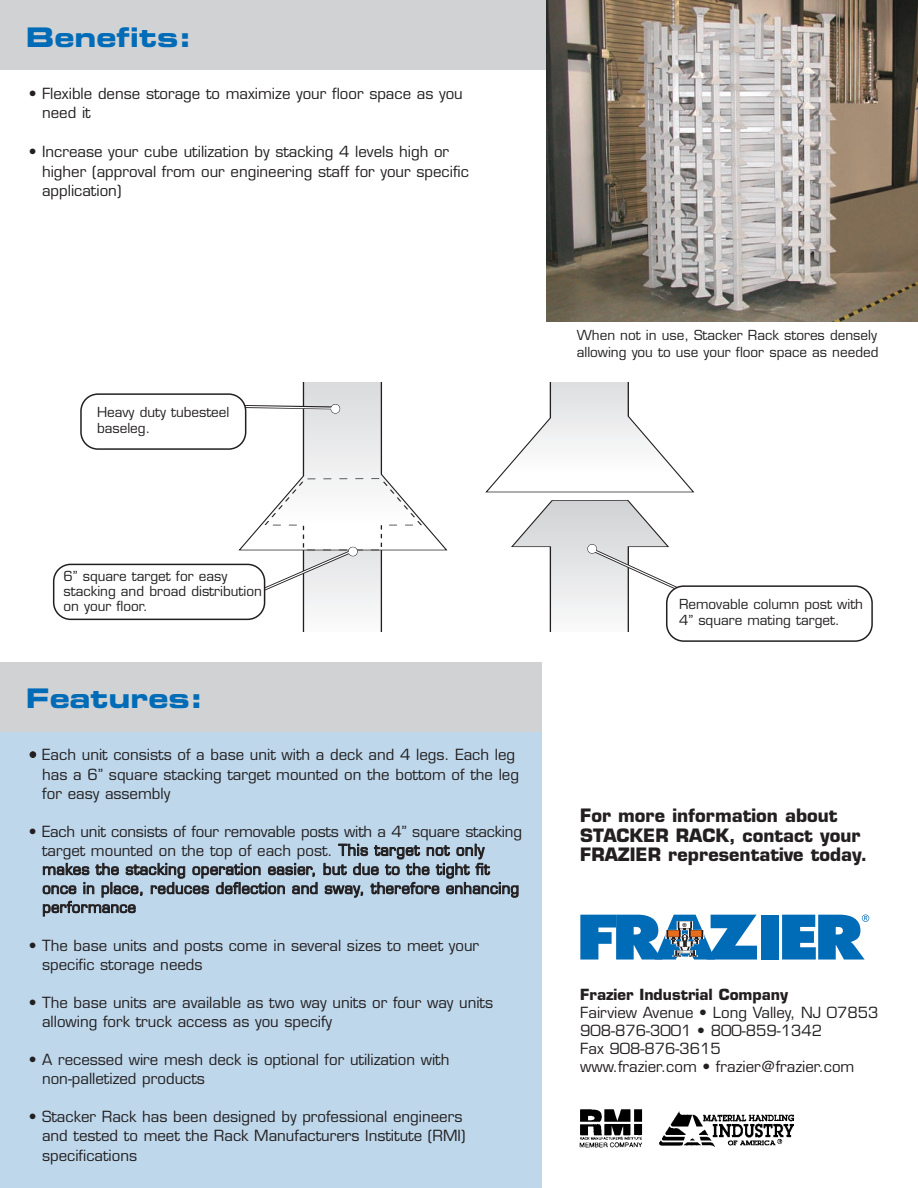
<style>
.page{position:relative;width:918px;height:1188px;background:#fff}
.page>*{position:absolute;margin:0;border:0;box-sizing:border-box;transform-origin:0 0}
.t1{font:27px "Eurostile Bold Extended Two";color:#006bb6}
.t2{font:700 18px/19.5px "Eurostile";color:#231f20}
.t3{font:15px/19px "Eurostile";color:#231f20}
.t4{font:700 15px "Eurostile";color:#231f20}
.t5{font:13.5px/16.5px "Eurostile";color:#231f20}
.t6{font:800 5.25px "Futura";color:#231f20}
</style>
<div class="page">
<div style="left:0;top:0;width:550px;height:70px;background:#d1d2d4"></div>
<div style="left:0;top:666px;width:542px;height:522px;background:#bed7eb"></div>
<div style="left:0;top:662px;width:542px;height:70px;background:#d1d2d4"></div>
<div style="left:761px;top:915px;width:18px;height:45px;background:#006bb6"></div>
<svg style="left:580px;top:915px;width:177px;height:45px"></svg>
<div style="left:679px;top:921px;width:12px;height:7px;background:#fff"></div>
<div style="left:678px;top:921px;width:13px;height:7px;border:1px solid #231f20"></div>
<svg style="left:782px;top:915px;width:87px;height:45px"></svg>
<img style="left:579px;top:1109px;width:215px;height:39px">
<img style="left:546px;top:0;width:372px;height:322px">
<svg style="left:485px;top:383px;width:209px;height:110px"></svg>
<svg style="left:53px;top:383px;width:395px;height:248px"></svg>
<svg style="left:511px;top:500px;width:362px;height:142px"></svg>
<h1 class="t1" style="left:26px;top:27px;width:168px">Benefits:</h1>
<p class="t3" style="left:42px;top:85px;width:422px;line-height:19.5px;text-indent:-13px">• Flexible dense storage to maximize your floor space as you need it</p>
<p class="t3" style="left:42px;top:144px;width:428px;line-height:19.5px;text-indent:-13px">• Increase your cube utilization by stacking 4 levels high or higher (approval from our engineering staff for your specific application)</p>
<p class="t5" style="left:97px;top:405px;width:134px">Heavy duty tubesteel baseleg.</p>
<p class="t5" style="left:64px;top:570px;width:200px;line-height:15px">6” square target for easy stacking and broad distribution on your floor.</p>
<h1 class="t1" style="left:26px;top:689px;width:179px">Features:</h1>
<p class="t3" style="left:42px;top:747px;width:478px;text-indent:-13px">• Each unit consists of a base unit with a deck and 4 legs. Each leg has a 6” square stacking target mounted on the bottom of the leg for easy assembly</p>
<p class="t3" style="left:42px;top:823px;width:481px;text-indent:-13px">• Each unit consists of four removable posts with a 4” square stacking target mounted on the top of each post. This target not only makes the stacking operation easier, but due to the tight fit once in place, reduces deflection and sway, therefore enhancing performance</p>
<p class="t3" style="left:42px;top:938px;width:439px;text-indent:-13px">• The base units and posts come in several sizes to meet your specific storage needs</p>
<p class="t3" style="left:42px;top:995px;width:453px;text-indent:-13px">• The base units are available as two way units or four way units allowing fork truck access as you specify</p>
<p class="t3" style="left:42px;top:1052px;width:409px;text-indent:-13px">• A recessed wire mesh deck is optional for utilization with non-palletized products</p>
<p class="t3" style="left:42px;top:1109px;width:425px;text-indent:-13px">• Stacker Rack has been designed by professional engineers and tested to meet the Rack Manufacturers Institute (RMI) specifications</p>
<p class="t5" style="left:577px;top:328px;width:303px">When not in use, Stacker Rack stores densely allowing you to use your floor space as needed</p>
<p class="t5" style="left:679px;top:597px;width:186px">Removable column post with<br>4” square mating target.</p>
<p class="t2" style="left:580px;top:808px;width:289px">For more information about<br>STACKER RACK, contact your<br>FRAZIER representative today.</p>
<p class="t6" style="left:682px;top:923px;width:6px">®</p>
<p class="t4" style="left:580px;top:989px;width:209px">Frazier Industrial Company</p>
<p class="t3" style="left:580px;top:1005px;width:300px;line-height:18px">Fairview Avenue • Long Valley, NJ 07853<br>908-876-3001 • 800-859-1342<br>Fax 908-876-3615<br>www.frazier.com • frazier@frazier.com</p>
</div>
